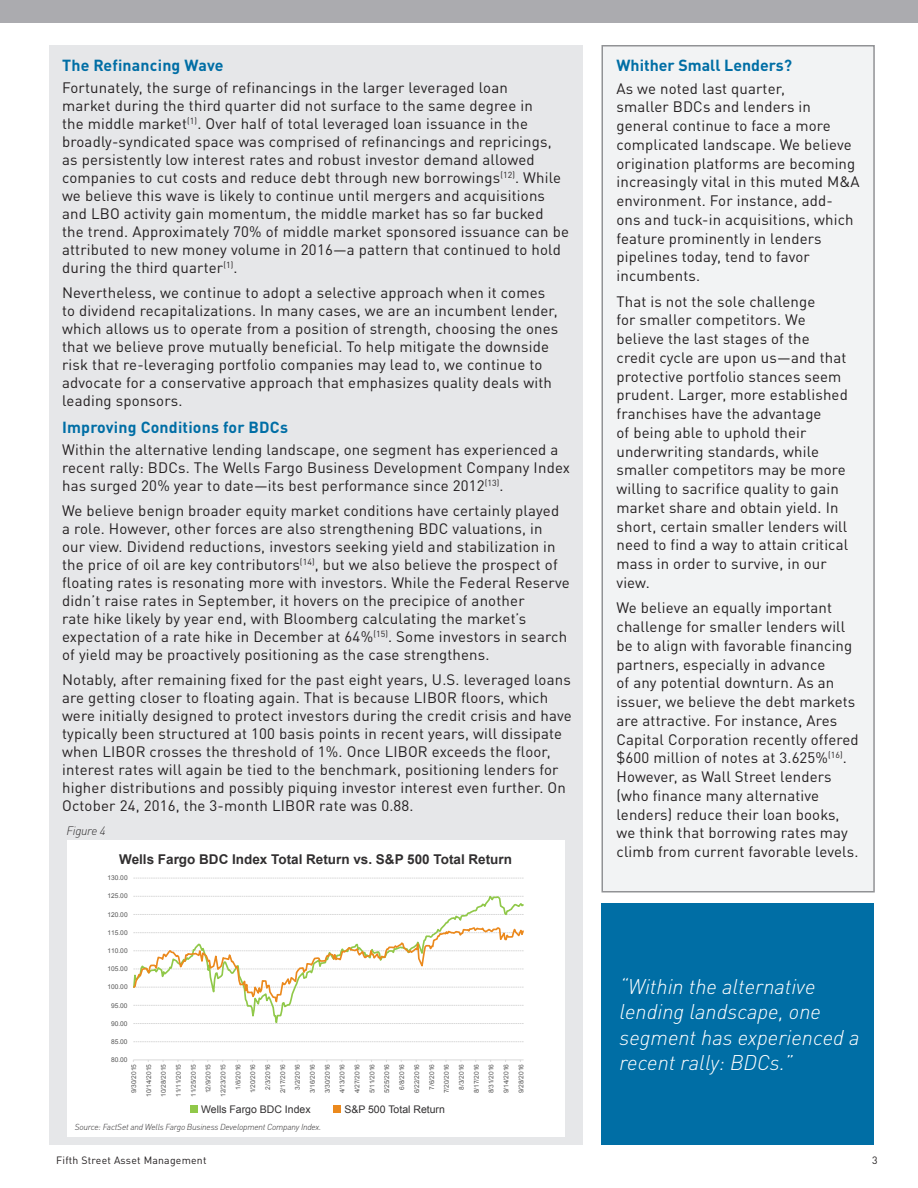
<style>
.page{position:relative;width:918px;height:1188px;background:#fff}
.page>*{position:absolute;margin:0;border:0;box-sizing:border-box;transform-origin:0 0}
.t1{font:italic 300 21px/25.5px "DINOT";color:#fff}
.Section_Header{font:700 15.9px "DINOT";letter-spacing:.005em;color:#006ea5}
.Paragraph_Style_1{font:700 15.9px "DINOT";letter-spacing:.01em;color:#006ea5}
.Paragraph_Style_1-2{font:15px/18.8px "DINOT";letter-spacing:.01em;color:#231f20}
.t2{font:700 13.5px "Arial";color:#312f30}
.t3{font:italic 300 12px "DINOT";letter-spacing:-.025em;color:#312f30}
.Paragraph_Style_1-3{font:10.5px "Arial";color:#312f30}
.t4{font:10.5px "DINOT";letter-spacing:.02em;color:#231f20}
.t5{font:italic 300 8.7px "DINOT";letter-spacing:-.025em;color:#312f30}
.t6{font:6.6px "Arial";color:#595959}
</style>
<div class="page">
<div style="left:49px;top:45px;width:534px;height:1100px;background:#e6e7e9"></div>
<div style="left:67px;top:840px;width:498px;height:296px;background:#fff"></div>
<div style="left:0;top:0;width:918px;height:22px;background:#ababaf"></div>
<div style="left:602px;top:903px;width:272px;height:242px;background:#006ea5"></div>
<div style="left:602px;top:46px;width:272px;height:846px;background:#f2f3f4"></div>
<div style="left:602px;top:45px;width:273px;height:847px;border:2px solid #919295"></div>
<svg style="left:133px;top:1041px;width:391px;height:1px"></svg>
<svg style="left:133px;top:878px;width:391px;height:1px"></svg>
<hr style="left:133px;top:1060px;width:391px;height:1px;background:#d9d9d9">
<svg style="left:133px;top:895px;width:391px;height:129px"></svg>
<svg style="left:133px;top:925px;width:391px;height:85px"></svg>
<div style="left:190px;top:1105px;width:8px;height:8px;background:#90c849"></div>
<div style="left:333px;top:1105px;width:8px;height:8px;background:#eb891d"></div>
<p class="Paragraph_Style_1" style="left:62px;top:55px;width:163px">The Refinancing Wave</p>
<p class="Paragraph_Style_1-2" style="left:62px;top:78px;width:508px;line-height:18px">Fortunately, the surge of refinancings in the larger leveraged loan<br>market during the third quarter did not surface to the same degree in<br>the middle market<sup>(1)</sup>. Over half of total leveraged loan issuance in the broadly-syndicated space was comprised of refinancings and repricings, as persistently low interest rates and robust investor demand allowed companies to cut costs and reduce debt through new borrowings<sup>(12)</sup>. While we believe this wave is likely to continue until mergers and acquisitions and LBO activity gain momentum, the middle market has so far bucked the trend. Approximately 70% of middle market sponsored issuance can be attributed to new money volume in 2016—a pattern that continued to hold during the third quarter<sup>(1)</sup>.</p>
<p class="Paragraph_Style_1-2" style="left:62px;top:283px;width:498px;line-height:18px">Nevertheless, we continue to adopt a selective approach when it comes to dividend recapitalizations. In many cases, we are an incumbent lender, which allows us to operate from a position of strength, choosing the ones that we believe prove mutually beneficial. To help mitigate the downside risk that re-leveraging portfolio companies may lead to, we continue to advocate for a conservative approach that emphasizes quality deals with leading sponsors.</p>
<p class="Section_Header" style="left:62px;top:417px;width:227px">Improving Conditions for BDCs</p>
<p class="Paragraph_Style_1-2" style="left:62px;top:440px;width:509px;line-height:18px">Within the alternative lending landscape, one segment has experienced a recent rally: BDCs. The Wells Fargo Business Development Company Index has surged 20% year to date—its best performance since 2012<sup>(13)</sup>.</p>
<p class="Paragraph_Style_1-2" style="left:62px;top:501px;width:509px;line-height:18px">We believe benign broader equity market conditions have certainly played a role. However, other forces are also strengthening BDC valuations, in<br>our view. Dividend reductions, investors seeking yield and stabilization in the price of oil are key contributors<sup>(14)</sup>, but we also believe the prospect of floating rates is resonating more with investors. While the Federal Reserve didn’t raise rates in September, it hovers on the precipice of another<br>rate hike likely by year end, with Bloomberg calculating the market’s expectation of a rate hike in December at 64%<sup>(15)</sup>. Some investors in search of yield may be proactively positioning as the case strengthens.</p>
<p class="Paragraph_Style_1-2" style="left:62px;top:670px;width:511px;line-height:18px">Notably, after remaining fixed for the past eight years, U.S. leveraged loans are getting closer to floating again. That is because LIBOR floors, which were initially designed to protect investors during the credit crisis and have typically been structured at 100 basis points in recent years, will dissipate when LIBOR crosses the threshold of 1%. Once LIBOR exceeds the floor, interest rates will again be tied to the benchmark, positioning lenders for higher distributions and possibly piquing investor interest even further. On October 24, 2016, the 3-month LIBOR rate was 0.88.</p>
<p class="t3" style="left:67px;top:823px;width:40px">Figure 4</p>
<p class="t2" style="left:119px;top:850px;width:394px">Wells Fargo BDC Index Total Return vs. S&amp;P 500 Total Return</p>
<p class="t6" style="left:107px;top:874px;width:22px">130.00</p>
<p class="t6" style="left:107px;top:892px;width:22px">125.00</p>
<p class="t6" style="left:107px;top:910px;width:22px">120.00</p>
<p class="t6" style="left:107px;top:928px;width:22px">115.00</p>
<p class="t6" style="left:107px;top:946px;width:22px">110.00</p>
<p class="t6" style="left:107px;top:965px;width:22px">105.00</p>
<p class="t6" style="left:107px;top:983px;width:22px">100.00</p>
<p class="t6" style="left:111px;top:1001px;width:18px">95.00</p>
<p class="t6" style="left:111px;top:1019px;width:18px">90.00</p>
<p class="t6" style="left:111px;top:1037px;width:18px">85.00</p>
<p class="t6" style="left:111px;top:1055px;width:18px">80.00</p>
<p class="t6" style="left:130px;top:1093px;width:31px;rotate:-90deg">9/30/2015</p>
<p class="t6" style="left:144px;top:1097px;width:35px;rotate:-90deg">10/14/2015</p>
<p class="t6" style="left:159px;top:1097px;width:35px;rotate:-90deg">10/28/2015</p>
<p class="t6" style="left:174px;top:1097px;width:35px;rotate:-90deg">11/11/2015</p>
<p class="t6" style="left:189px;top:1097px;width:35px;rotate:-90deg">11/25/2015</p>
<p class="t6" style="left:204px;top:1093px;width:31px;rotate:-90deg">12/9/2015</p>
<p class="t6" style="left:219px;top:1097px;width:35px;rotate:-90deg">12/23/2015</p>
<p class="t6" style="left:234px;top:1090px;width:27px;rotate:-90deg">1/6/2016</p>
<p class="t6" style="left:249px;top:1093px;width:31px;rotate:-90deg">1/20/2016</p>
<p class="t6" style="left:264px;top:1090px;width:27px;rotate:-90deg">2/3/2016</p>
<p class="t6" style="left:278px;top:1093px;width:31px;rotate:-90deg">2/17/2016</p>
<p class="t6" style="left:293px;top:1090px;width:27px;rotate:-90deg">3/2/2016</p>
<p class="t6" style="left:308px;top:1093px;width:31px;rotate:-90deg">3/16/2016</p>
<p class="t6" style="left:323px;top:1093px;width:31px;rotate:-90deg">3/30/2016</p>
<p class="t6" style="left:338px;top:1093px;width:31px;rotate:-90deg">4/13/2016</p>
<p class="t6" style="left:353px;top:1093px;width:31px;rotate:-90deg">4/27/2016</p>
<p class="t6" style="left:368px;top:1093px;width:31px;rotate:-90deg">5/11/2016</p>
<p class="t6" style="left:383px;top:1093px;width:31px;rotate:-90deg">5/25/2016</p>
<p class="t6" style="left:398px;top:1090px;width:27px;rotate:-90deg">6/8/2016</p>
<p class="t6" style="left:412px;top:1093px;width:31px;rotate:-90deg">6/22/2016</p>
<p class="t6" style="left:427px;top:1090px;width:27px;rotate:-90deg">7/6/2016</p>
<p class="t6" style="left:442px;top:1093px;width:31px;rotate:-90deg">7/20/2016</p>
<p class="t6" style="left:457px;top:1090px;width:27px;rotate:-90deg">8/3/2016</p>
<p class="t6" style="left:472px;top:1093px;width:31px;rotate:-90deg">8/17/2016</p>
<p class="t6" style="left:487px;top:1093px;width:31px;rotate:-90deg">8/31/2016</p>
<p class="t6" style="left:502px;top:1093px;width:31px;rotate:-90deg">9/14/2016</p>
<p class="t6" style="left:517px;top:1093px;width:31px;rotate:-90deg">9/28/2016</p>
<p class="Paragraph_Style_1-3" style="left:201px;top:1102px;width:111px">Wells Fargo BDC Index</p>
<p class="Paragraph_Style_1-3" style="left:344px;top:1102px;width:102px">S&amp;P 500 Total Return</p>
<p class="t5" style="left:75px;top:1122px;width:248px">Source: FactSet and Wells Fargo Business Development Company Index.</p>
<p class="Section_Header" style="left:616px;top:55px;width:177px">Whither Small Lenders?</p>
<p class="Paragraph_Style_1-2" style="left:616px;top:79px;width:245px">As we noted last quarter,<br>smaller BDCs and lenders in general continue to face a more complicated landscape. We believe origination platforms are becoming increasingly vital in this muted M&amp;A environment. For instance, add&shy;ons and tuck-in acquisitions, which feature prominently in lenders pipelines today, tend to favor incumbents.</p>
<p class="Paragraph_Style_1-2" style="left:616px;top:292px;width:233px">That is not the sole challenge<br>for smaller competitors. We believe the last stages of the credit cycle are upon us—and that protective portfolio stances seem prudent. Larger, more established franchises have the advantage<br>of being able to uphold their underwriting standards, while smaller competitors may be more willing to sacrifice quality to gain market share and obtain yield. In short, certain smaller lenders will need to find a way to attain critical mass in order to survive, in our view.</p>
<p class="Paragraph_Style_1-2" style="left:616px;top:598px;width:244px">We believe an equally important challenge for smaller lenders will be to align with favorable financing partners, especially in advance<br>of any potential downturn. As an issuer, we believe the debt markets are attractive. For instance, Ares Capital Corporation recently offered $600 million of notes at 3.625%<sup>(16)</sup>.<br>However, as Wall Street lenders (who finance many alternative lenders) reduce their loan books, we think that borrowing rates may climb from current favorable levels.</p>
<p class="t1" style="left:620px;top:973px;width:241px">“Within the alternative lending landscape, one segment has experienced a recent rally: BDCs.”</p>
<p class="t4" style="left:56px;top:1154px;width:152px">Fifth Street Asset Management</p>
<p class="t4" style="left:872px;top:1154px;width:7px">3</p>
</div>
